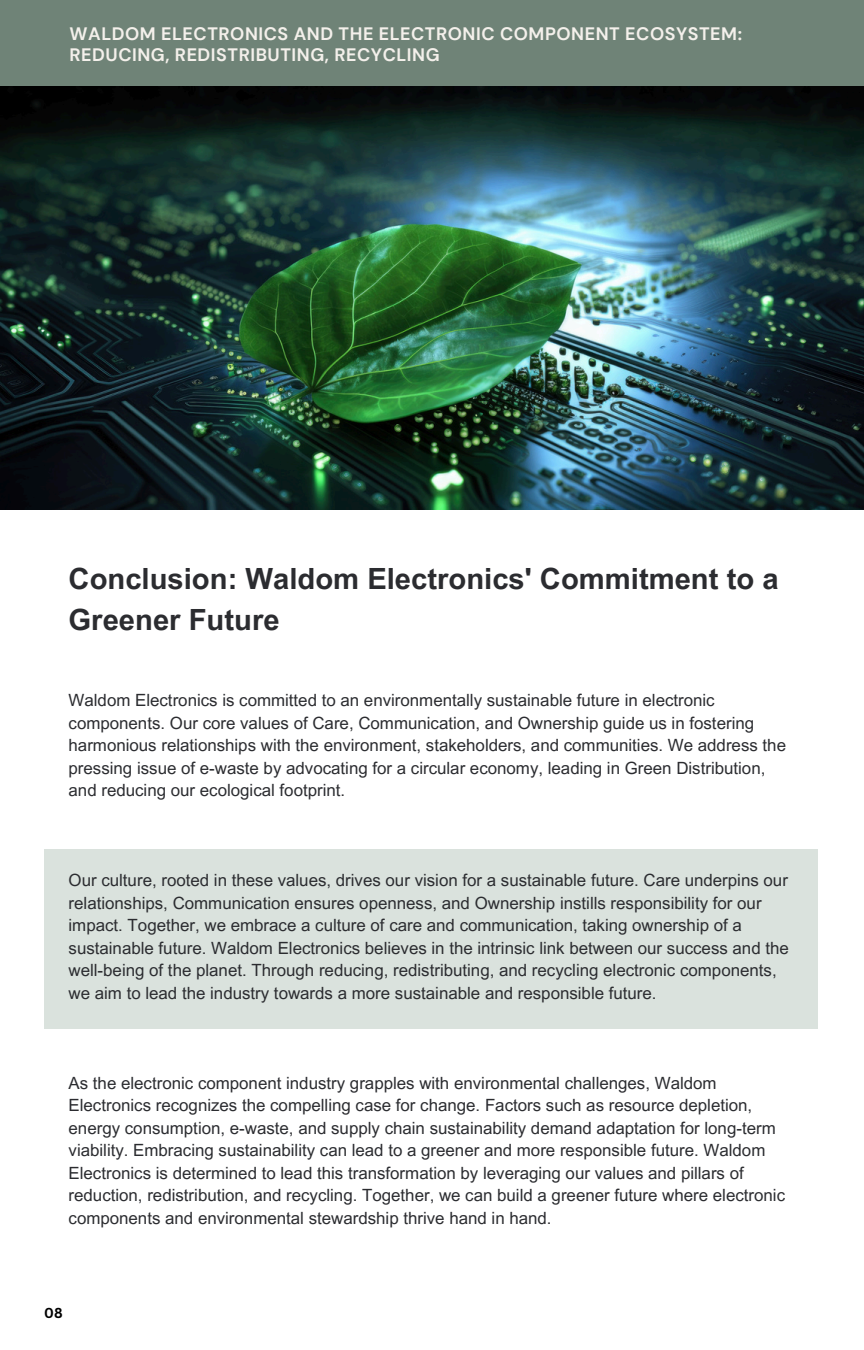
<style>
.page{position:relative;width:864px;height:1350px;background:#fff}
.page>*{position:absolute;margin:0;border:0;box-sizing:border-box;transform-origin:0 0}
.t1{font:700 29.25px/40.7px "Arial MT Pro";color:#2b2c30}
.t2{font:700 18px/20.9px "DM Sans";letter-spacing:.03em;color:#f4f0eb}
.t3{font:16.88px/22.5px "Arial MT Pro";color:#2b2c30}
.t4{font:700 14.17px "Canva Sans";color:#000}
</style>
<div class="page">
<div style="left:0;top:0;width:864px;height:86px;background:#6f8377"></div>
<div style="left:44px;top:849px;width:774px;height:179px;background:#dae2dd"></div>
<img style="left:0;top:86px;width:864px;height:424px">
<p class="t2" style="left:70px;top:23px;width:674px">WALDOM ELECTRONICS AND THE ELECTRONIC COMPONENT ECOSYSTEM:<br>REDUCING, REDISTRIBUTING, RECYCLING</p>
<h2 class="t1" style="left:69px;top:562px;width:712px">Conclusion: Waldom Electronics' Commitment to a<br>Greener Future</h2>
<p class="t3" style="left:69px;top:691px;width:719px">Waldom Electronics is committed to an environmentally sustainable future in electronic components. Our core values of Care, Communication, and Ownership guide us in fostering harmonious relationships with the environment, stakeholders, and communities. We address the pressing issue of e-waste by advocating for a circular economy, leading in Green Distribution, and reducing our ecological footprint.</p>
<h1 class="t3" style="left:69px;top:871px;width:722px">Our culture, rooted in these values, drives our vision for a sustainable future. Care underpins our relationships, Communication ensures openness, and Ownership instills responsibility for our impact. Together, we embrace a culture of care and communication, taking ownership of a sustainable future. Waldom Electronics believes in the intrinsic link between our success and the well-being of the planet. Through reducing, redistributing, and recycling electronic components, we aim to lead the industry towards a more sustainable and responsible future.</h1>
<p class="t3" style="left:69px;top:1073px;width:718px">As the electronic component industry grapples with environmental challenges, Waldom Electronics recognizes the compelling case for change. Factors such as resource depletion, energy consumption, e-waste, and supply chain sustainability demand adaptation for long-term viability. Embracing sustainability can lead to a greener and more responsible future. Waldom Electronics is determined to lead this transformation by leveraging our values and pillars of reduction, redistribution, and recycling. Together, we can build a greener future where electronic components and environmental stewardship thrive hand in hand.</p>
<p class="t4" style="left:44px;top:1303px;width:20px">08</p>
</div>
